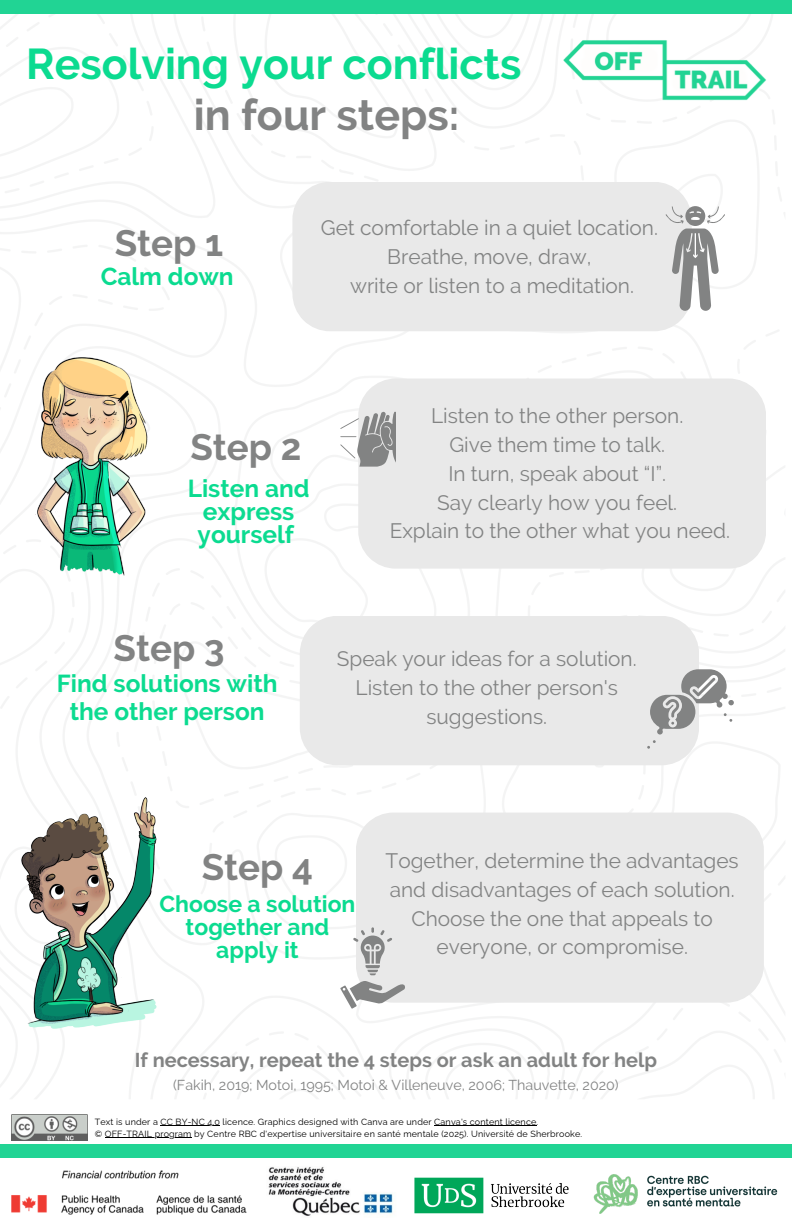
<style>
.page{position:relative;width:792px;height:1224px;background:#fff}
.page>*{position:absolute;margin:0;border:0;box-sizing:border-box;transform-origin:0 0}
.t1{font:700 43px "Raleway";color:#0bdb90}
.t2{font:700 43px "Raleway";color:#828383}
.t3{font:700 36.7px "Raleway";color:#828383}
.t4{font:700 24.4px/23.2px "Raleway";color:#0bdb90;text-align:center}
.t5{font:700 23px/22.9px "Raleway";color:#0bdb90;text-align:center}
.t6{font:20.8px/28.9px "Raleway";color:#828383;text-align:center}
.t7{font:700 19.9px "Raleway";color:#828383}
.t8{font:14.3px "Raleway";color:#828383}
.t9{font:9px "Raleway";letter-spacing:.015em;color:#000}
</style>
<div class="page">
<img style="left:0;top:14px;width:785px;height:1085px">
<img style="left:36px;top:358px;width:112px;height:217px">
<div style="left:356px;top:813px;width:408px;height:190px;background:#e9e9e9"></div>
<svg style="left:340px;top:927px;width:65px;height:82px"></svg>
<img style="left:22px;top:797px;width:135px;height:231px">
<div style="left:292px;top:182px;width:400px;height:149px;background:#e9e9e9"></div>
<svg style="left:666px;top:206px;width:59px;height:105px"></svg>
<div style="left:358px;top:379px;width:408px;height:190px;background:#e9e9e9"></div>
<svg style="left:340px;top:412px;width:56px;height:54px"></svg>
<div style="left:300px;top:616px;width:399px;height:149px;background:#e9e9e9"></div>
<svg style="left:646px;top:669px;width:88px;height:80px"></svg>
<div style="left:0;top:0;width:792px;height:14px;background:#21d494"></div>
<div style="left:0;top:1145px;width:792px;height:13px;background:#21d494"></div>
<img style="left:268px;top:1167px;width:125px;height:49px">
<img style="left:593px;top:1174px;width:185px;height:40px">
<img style="left:12px;top:1170px;width:235px;height:45px">
<img style="left:414px;top:1177px;width:155px;height:37px">
<img style="left:12px;top:1115px;width:75px;height:26px">
<hr style="left:160px;top:1126px;width:60px;height:1px;background:#000">
<hr style="left:434px;top:1126px;width:41px;height:1px;background:#000">
<hr style="left:475px;top:1126px;width:62px;height:1px;background:#000">
<hr style="left:105px;top:1138px;width:87px;height:1px;background:#000">
<img style="left:563px;top:40px;width:206px;height:62px">
<h2 class="t1" style="left:26px;top:38px;width:497px">Resolving your conflicts</h2>
<h3 class="t2" style="left:194px;top:90px;width:267px">in four steps:</h3>
<p class="t3" style="left:115px;top:222px;width:110px">Step 1</p>
<h5 class="t4" style="left:101px;top:265px;width:135px">Calm down</h5>
<h1 class="t6" style="left:321px;top:213px;width:339px">Get comfortable in a quiet location.<br>Breathe, move, draw,<br>write or listen to a meditation.</h1>
<h3 class="t3" style="left:190px;top:426px;width:113px">Step 2</h3>
<h2 class="t4" style="left:188px;top:476px;width:123px">Listen and express yourself</h2>
<h2 class="t6" style="left:390px;top:401px;width:342px">Listen to the other person.<br>Give them time to talk.<br>In turn, speak about “I”.<br>Say clearly how you feel.<br>Explain to the other what you need.</h2>
<p class="t3" style="left:114px;top:627px;width:113px">Step 3</p>
<h5 class="t4" style="left:57px;top:670px;width:222px;line-height:28px">Find solutions with the other person</h5>
<h3 class="t6" style="left:337px;top:645px;width:301px">Speak your ideas for a solution.<br>Listen to the other person's suggestions.</h3>
<p class="t3" style="left:202px;top:846px;width:113px">Step 4</p>
<h1 class="t5" style="left:160px;top:893px;width:197px">Choose a solution together and apply it</h1>
<p class="t6" style="left:386px;top:846px;width:355px">Together, determine the advantages and disadvantages of each solution.<br>Choose the one that appeals to everyone, or compromise.</p>
<p class="t7" style="left:135px;top:1048px;width:524px">If necessary, repeat the 4 steps or ask an adult for help</p>
<h5 class="t8" style="left:173px;top:1077px;width:447px">(Fakih, 2019; Motoi, 1995; Motoi &amp; Villeneuve, 2006; Thauvette, 2020)</h5>
<h5 class="t9" style="left:95px;top:1116px;width:445px">Text is under a CC BY-NC 4.0 licence. Graphics designed with Canva are under Canva's content licence.</h5>
<p class="t9" style="left:95px;top:1128px;width:489px">© OFF-TRAIL program by Centre RBC d'expertise universitaire en santé mentale (2025). Université de Sherbrooke.</p>
</div>
